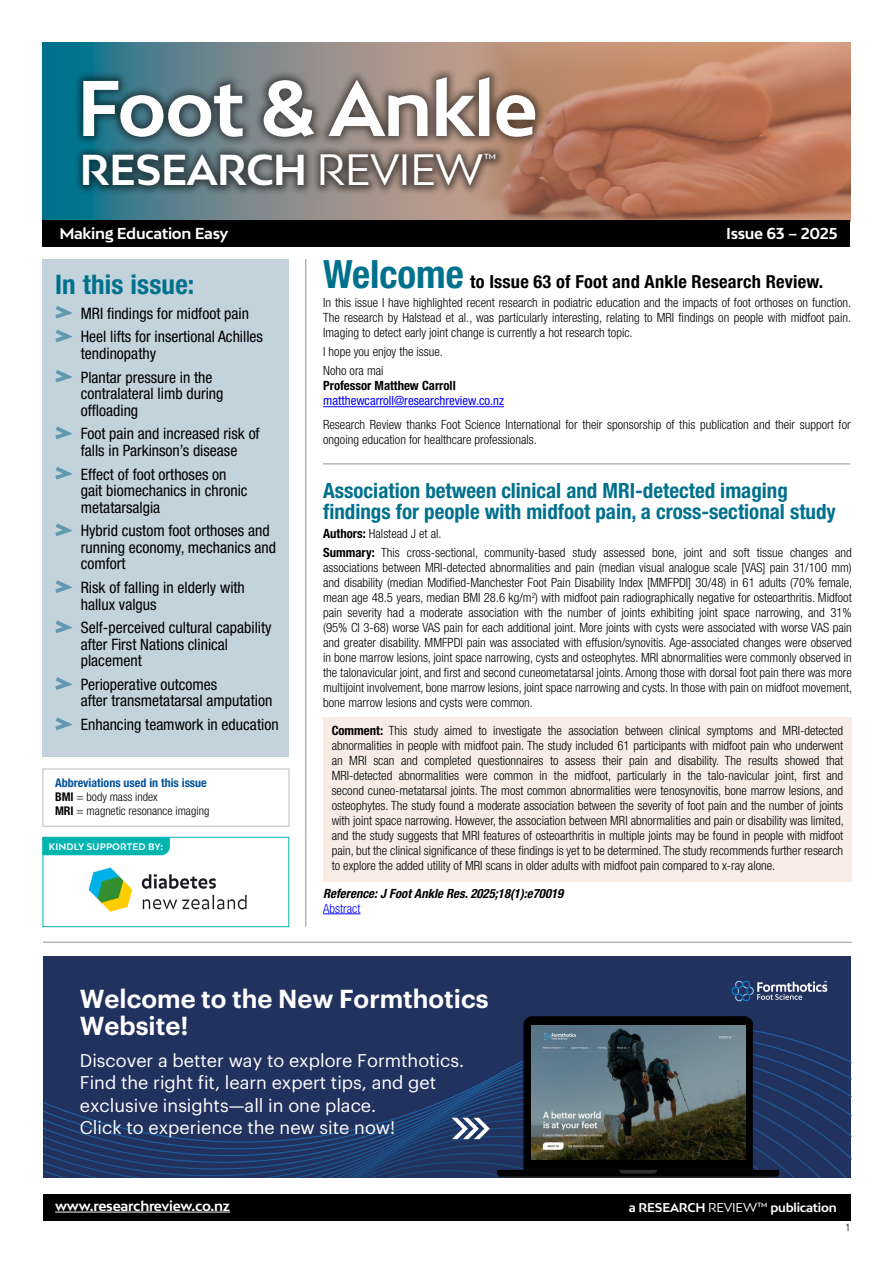
<style>
.page{position:relative;width:893px;height:1263px;background:#fff}
.page>*{position:absolute;margin:0;border:0;box-sizing:border-box;transform-origin:0 0}
.t1{font:700 74.4px "Bw Mitga";letter-spacing:-.02em;color:#fff}
.t2{font:700 40.8px "Bw Mitga";letter-spacing:-.02em;color:#fff}
.t3{font:700 condensed 27px "Helvetica Neue LT Pro";letter-spacing:.005em;color:#00718d}
.t4{font:600 25.5px/27px "Graphik";color:#fff}
.t5{font:700 condensed 21px/21px "Helvetica Neue LT Pro";color:#00718d}
.t6{font:18px/22.5px "Graphik";color:#fff}
.t7{font:700 condensed 18px "Helvetica Neue LT Pro";letter-spacing:.01em;color:#000}
.t8{font:condensed 15.75px/16.5px "Helvetica Neue LT Pro";color:#000}
.t9{font:700 15px "Bw Mitga";letter-spacing:-.02em;color:#fff}
.t10{font:14.4px "Bw Mitga";color:#fff}
.t11{font:700 13.5px "Bw Mitga";letter-spacing:-.02em;color:#fff}
.Normal__Web__wrd_4{font:300 condensed 12.75px/15px "Helvetica Neue LT Pro";color:#000;text-align:justify}
.t12{font:italic 700 condensed 12.75px "Helvetica Neue LT Pro";color:#000}
.t13{font:condensed 12.75px "Helvetica Neue LT Pro";color:#00f}
.t14{font:700 condensed 12.75px "Helvetica Neue LT Pro";color:#000}
.t15{font:300 condensed 12.75px "Helvetica Neue LT Pro";color:#00f}
.t16{font:300 condensed 12px "Helvetica Neue LT Pro";color:#000}
.t17{font:700 condensed 12px "Helvetica Neue LT Pro";color:#00539b}
.t18{font:700 12px "Bw Mitga";letter-spacing:-.02em;color:#fff}
.t19{font:300 condensed 10.5px "Helvetica Neue LT Pro";color:#000}
.t20{font:700 9px "Bw Mitga";letter-spacing:.01em;color:#fff}
.s1{font-weight:400}
.s2{font-weight:700}
.s3{font-size:39px;color:#00718d}
</style>
<div class="page">
<img style="left:43px;top:43px;width:807px;height:178px">
<div style="left:43px;top:221px;width:807px;height:26px;background:#000"></div>
<div style="left:43px;top:1194px;width:807px;height:26px;background:#000"></div>
<div style="left:73px;top:67px;width:472px;height:80px;background:#000;opacity:.5"></div>
<div style="left:74px;top:144px;width:432px;height:52px;background:#000;opacity:.5"></div>
<hr style="left:55px;top:1212px;width:175px;height:1px;background:#fff">
<hr style="left:43px;top:942px;width:809px;height:1px;background:#939598">
<hr style="left:305px;top:259px;width:1px;height:668px;background:#939598">
<div style="left:43px;top:259px;width:246px;height:498px;background:#c2d3dc"></div>
<hr style="left:323px;top:463px;width:527px;height:1px;background:#939598">
<svg style="left:55px;top:306px;width:18px;height:37px"></svg>
<svg style="left:55px;top:370px;width:18px;height:13px"></svg>
<svg style="left:55px;top:426px;width:18px;height:14px"></svg>
<svg style="left:55px;top:466px;width:18px;height:14px"></svg>
<svg style="left:55px;top:523px;width:18px;height:14px"></svg>
<svg style="left:55px;top:580px;width:18px;height:13px"></svg>
<svg style="left:55px;top:620px;width:18px;height:13px"></svg>
<svg style="left:55px;top:677px;width:18px;height:13px"></svg>
<svg style="left:55px;top:717px;width:18px;height:13px"></svg>
<hr style="left:323px;top:406px;width:181px;height:1px;background:#00f">
<div style="left:323px;top:717px;width:529px;height:165px;background:#f8ece5"></div>
<hr style="left:323px;top:913px;width:37px;height:1px;background:#00f">
<div style="left:43px;top:768px;width:246px;height:58px;border:1px solid #bcbec0"></div>
<div style="left:43px;top:957px;width:808px;height:221px;background:#22325f"></div>
<img style="left:731px;top:980px;width:97px;height:22px">
<img style="left:43px;top:1035px;width:808px;height:142px">
<svg style="left:497px;top:1016px;width:282px;height:161px"></svg>
<svg style="left:503px;top:1017px;width:270px;height:161px"></svg>
<img style="left:531px;top:1026px;width:214px;height:134px">
<svg style="left:452px;top:1118px;width:38px;height:21px"></svg>
<img style="left:75px;top:855px;width:172px;height:57px">
<div style="left:45px;top:839px;width:125px;height:16px;background:#00b5af"></div>
<div style="left:43px;top:837px;width:246px;height:90px;border:1px solid #00b5af"></div>
<h1 class="t1" style="left:77px;top:59px;width:463px">Foot &amp; Ankle</h1>
<h2 class="t2" style="left:80px;top:143px;width:405px">RESEARCH <span class="s1">REVIEW</span></h2>
<p class="t10" style="left:484px;top:151px;width:14px">™</p>
<p class="t9" style="left:59px;top:224px;width:171px">Making Education Easy</p>
<p class="t9" style="left:726px;top:224px;width:113px">Issue 63 – 2025</p>
<p class="t3" style="left:55px;top:268px;width:141px">In this issue:</p>
<p class="t8" style="left:81px;top:305px;width:170px">MRI findings for midfoot pain</p>
<p class="t8" style="left:81px;top:328px;width:184px">Heel lifts for insertional Achilles tendinopathy</p>
<p class="t8" style="left:81px;top:369px;width:144px">Plantar pressure in the contralateral limb during offloading</p>
<p class="t8" style="left:81px;top:425px;width:180px">Foot pain and increased risk of falls in Parkinson’s disease</p>
<p class="t8" style="left:81px;top:466px;width:168px">Effect of foot orthoses on gait biomechanics in chronic metatarsalgia</p>
<p class="t8" style="left:81px;top:522px;width:197px">Hybrid custom foot orthoses and running economy, mechanics and comfort</p>
<p class="t8" style="left:81px;top:579px;width:166px">Risk of falling in elderly with hallux valgus</p>
<p class="t8" style="left:81px;top:619px;width:192px">Self-perceived cultural capability after First Nations clinical placement</p>
<p class="t8" style="left:81px;top:676px;width:193px">Perioperative outcomes<br>after transmetatarsal amputation</p>
<p class="t8" style="left:81px;top:716px;width:199px">Enhancing teamwork in education</p>
<p class="t17" style="left:55px;top:775px;width:153px">Abbreviations used in this issue</p>
<p class="t16" style="left:55px;top:790px;width:104px"><span class="s2">BMI</span> = body mass index</p>
<p class="t16" style="left:55px;top:804px;width:156px"><span class="s2">MRI</span> = magnetic resonance imaging</p>
<p class="t20" style="left:49px;top:840px;width:116px">KINDLY SUPPORTED BY:</p>
<p class="t7" style="left:323px;top:270px;width:501px"><span class="s3">Welcome</span> to Issue 63 of Foot and Ankle Research Review.</p>
<p class="Normal__Web__wrd_4" style="left:323px;top:295px;width:530px">In this issue I have highlighted recent research in podiatric education and the impacts of foot orthoses on function.<br>The research by Halstead et al., was particularly interesting, relating to MRI findings on people with midfoot pain.<br>Imaging to detect early joint change is currently a hot research topic.</p>
<p class="Normal__Web__wrd_4" style="left:323px;top:344px;width:121px">I hope you enjoy the issue.</p>
<p class="Normal__Web__wrd_4" style="left:323px;top:363px;width:62px">Noho ora mai</p>
<p class="t14" style="left:323px;top:378px;width:134px">Professor Matthew Carroll</p>
<p class="t13" style="left:323px;top:394px;width:182px">matthewcarroll@researchreview.co.nz</p>
<p class="Normal__Web__wrd_4" style="left:323px;top:417px;width:529px">Research Review thanks Foot Science International for their sponsorship of this publication and their support for ongoing education for healthcare professionals.</p>
<p class="t5" style="left:323px;top:479px;width:514px">Association between clinical and MRI-detected imaging findings for people with midfoot pain, a cross-sectional study</p>
<p class="Normal__Web__wrd_4" style="left:323px;top:526px;width:120px"><span class="s2">Authors:</span> Halstead J et al.</p>
<p class="Normal__Web__wrd_4" style="left:323px;top:545px;width:531px"><span class="s2">Summary:</span> This cross-sectional, community-based study assessed bone, joint and soft tissue changes and associations between MRI-detected abnormalities and pain (median visual analogue scale [VAS] pain 31/100 mm) and disability (median Modified-Manchester Foot Pain Disability Index [MMFPDI] 30/48) in 61 adults (70% female, mean age 48.5 years, median BMI 28.6 kg/m<sup>2</sup>) with midfoot pain radiographically negative for osteoarthritis. Midfoot pain severity had a moderate association with the number of joints exhibiting joint space narrowing, and 31% (95% CI 3-68) worse VAS pain for each additional joint. More joints with cysts were associated with worse VAS pain and greater disability. MMFPDI pain was associated with effusion/synovitis. Age-associated changes were observed in bone marrow lesions, joint space narrowing, cysts and osteophytes. MRI abnormalities were commonly observed in the talonavicular joint, and first and second cuneometatarsal joints. Among those with dorsal foot pain there was more multijoint involvement, bone marrow lesions, joint space narrowing and cysts. In those with pain on midfoot movement, bone marrow lesions and cysts were common.</p>
<p class="Normal__Web__wrd_4" style="left:332px;top:723px;width:514px"><span class="s2">Comment:</span> This study aimed to investigate the association between clinical symptoms and MRI-detected abnormalities in people with midfoot pain. The study included 61 participants with midfoot pain who underwent an MRI scan and completed questionnaires to assess their pain and disability. The results showed that MRI-detected abnormalities were common in the midfoot, particularly in the talo-navicular joint, first and second cuneo-metatarsal joints. The most common abnormalities were tenosynovitis, bone marrow lesions, and osteophytes. The study found a moderate association between the severity of foot pain and the number of joints with joint space narrowing. However, the association between MRI abnormalities and pain or disability was limited, and the study suggests that MRI features of osteoarthritis in multiple joints may be found in people with midfoot pain, but the clinical significance of these findings is yet to be determined. The study recommends further research to explore the added utility of MRI scans in older adults with midfoot pain compared to x-ray alone.</p>
<p class="t12" style="left:323px;top:885px;width:242px">Reference: J Foot Ankle Res. 2025;18(1):e70019</p>
<p class="t15" style="left:323px;top:901px;width:39px">Abstract</p>
<p class="t4" style="left:80px;top:983px;width:410px">Welcome to the New Formthotics<br>Website!</p>
<p class="t6" style="left:80px;top:1048px;width:386px">Discover a better way to explore Formthotics.<br>Find the right fit, learn expert tips, and get exclusive insights—all in one place.<br>Click to experience the new site now!</p>
<p class="t11" style="left:55px;top:1197px;width:176px">www.researchreview.co.nz</p>
<p class="t18" style="left:629px;top:1199px;width:209px">a RESEARCH <span class="s1">REVIEW™</span> publication</p>
<p class="t19" style="left:845px;top:1221px;width:7px">1</p>
</div>
